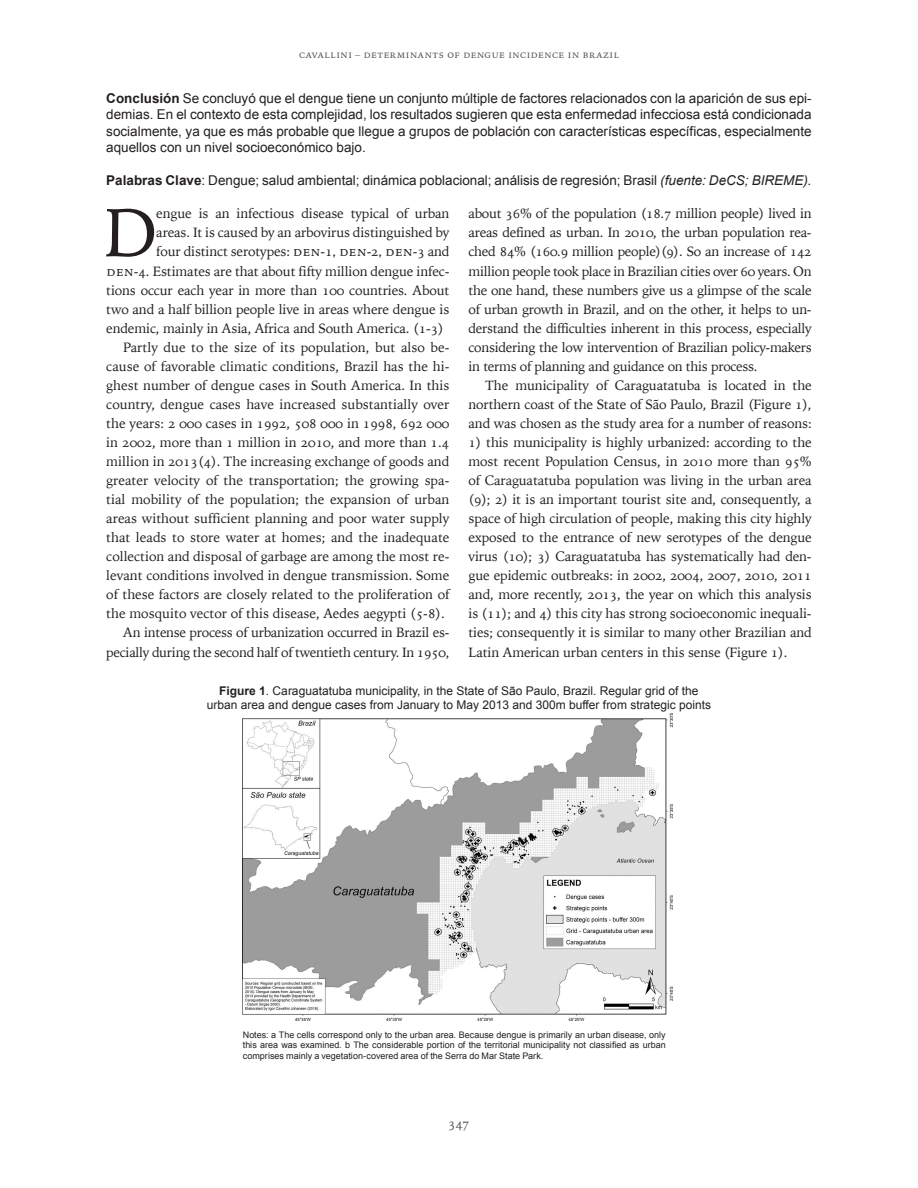
<style>
.page{position:relative;width:918px;height:1188px;background:#fff}
.page>*{position:absolute;margin:0;border:0;box-sizing:border-box;transform-origin:0 0}
.Parrafo_1_capitular{font:68.25px "Iowan Old Style";color:#231f20}
.Cuerpo_de_texto{font:13.5px/19px "Iowan Old Style";letter-spacing:-.02em;color:#231f20;text-align:justify}
.Resumen_Articulo{font:13.5px/16.5px "Arial";color:#231f20;text-align:justify}
.Parrafo_1_capitular-2{font:13.5px "Iowan Old Style";letter-spacing:-.01em;color:#231f20}
.t1{font:13.5px "Iowan Old Style";color:#57585a}
.Info_graficas{font:12px/14.4px "Arial";color:#231f20;text-align:center}
.t2{font:10.5px "Iowan Old Style";letter-spacing:.14em;color:#57585a}
.Pies_de_imagen{font:9px/10.8px "Arial";color:#231f20;text-align:justify}
.s1{font-weight:700}
.s2{font-style:italic}
</style>
<div class="page">
<img style="left:243px;top:714px;width:430px;height:307px">
<p class="t2" style="left:299px;top:45px;width:44px">Cavallini</p>
<p class="t2" style="left:355px;top:45px;width:50px">– Determinan</p>
<p class="t2" style="left:432px;top:45px;width:39px">ts of dengue</p>
<p class="t2" style="left:508px;top:45px;width:8px">incidence</p>
<p class="t2" style="left:568px;top:45px;width:53px">in Brazil</p>
<p class="Resumen_Articulo" style="left:106px;top:90px;width:707px"><span class="s1">Conclusión</span> Se concluyó que el dengue tiene un conjunto múltiple de factores relacionados con la aparición de sus epi&shy;demias. En el contexto de esta complejidad, los resultados sugieren que esta enfermedad infecciosa está condicionada socialmente, ya que es más probable que llegue a grupos de población con características específicas, especialmente aquellos con un nivel socioeconómico bajo.</p>
<p class="Resumen_Articulo" style="left:106px;top:172px;width:707px"><span class="s1">Palabras Clave</span>: Dengue; salud ambiental; dinámica poblacional; análisis de regresión; Brasil <span class="s2">(fuente: DeCS; BIREME).</span></p>
<p class="Parrafo_1_capitular" style="left:104px;top:172px;width:55px">D</p>
<p class="Parrafo_1_capitular-2" style="left:156px;top:202px;width:295px">engue is an infectious disease typical of urban</p>
<p class="Cuerpo_de_texto" style="left:469px;top:204px;width:345px">about 36% of the population (18.7 million people) lived in areas defined as urban. In 2010, the urban population rea&shy;ched 84% (160.9 million people)(9). So an increase of 142 million people took place in Brazilian cities over 60 years. On the one hand, these numbers give us a glimpse of the scale of urban growth in Brazil, and on the other, it helps to un&shy;derstand the difficulties inherent in this process, especially considering the low intervention of Brazilian policy-makers in terms of planning and guidance on this process.</p>
<p class="Cuerpo_de_texto" style="left:469px;top:375px;width:345px;text-indent:17px">The municipality of Caraguatatuba is located in the northern coast of the State of São Paulo, Brazil (Figure 1), and was chosen as the study area for a number of reasons:</p>
<p class="Cuerpo_de_texto" style="left:469px;top:432px;width:345px">1) this municipality is highly urbanized: according to the most recent Population Census, in 2010 more than 95% of Caraguatatuba population was living in the urban area (9); 2) it is an important tourist site and, consequently, a space of high circulation of people, making this city highly exposed to the entrance of new serotypes of the dengue virus (10); 3) Caraguatatuba has systematically had den&shy;gue epidemic outbreaks: in 2002, 2004, 2007, 2010, 2011 and, more recently, 2013, the year on which this analysis is (11); and 4) this city has strong socioeconomic inequali&shy;ties; consequently it is similar to many other Brazilian and Latin American urban centers in this sense (Figure 1).</p>
<p class="Info_graficas" style="left:207px;top:684px;width:506px"><span class="s1">Figure 1</span>. Caraguatatuba municipality, in the State of São Paulo, Brazil. Regular grid of the urban area and dengue cases from January to May 2013 and 300m buffer from strategic points</p>
<p class="Parrafo_1_capitular-2" style="left:156px;top:221px;width:295px">areas. It is caused by an arbovirus distinguished by</p>
<p class="Parrafo_1_capitular-2" style="left:156px;top:240px;width:295px">four distinct serotypes: DEN-1, DEN-2, DEN-3 and</p>
<p class="Parrafo_1_capitular-2" style="left:106px;top:259px;width:345px">DEN-4. Estimates are that about fifty million dengue infec-</p>
<p class="Parrafo_1_capitular-2" style="left:106px;top:278px;width:345px">tions occur each year in more than 100 countries. About</p>
<p class="Parrafo_1_capitular-2" style="left:106px;top:297px;width:345px">two and a half billion people live in areas where dengue is</p>
<p class="Parrafo_1_capitular-2" style="left:106px;top:316px;width:339px">endemic, mainly in Asia, Africa and South America. (1-3)</p>
<p class="Cuerpo_de_texto" style="left:106px;top:337px;width:345px;text-indent:17px">Partly due to the size of its population, but also be&shy;cause of favorable climatic conditions, Brazil has the hi&shy;ghest number of dengue cases in South America. In this country, dengue cases have increased substantially over the years: 2 000 cases in 1992, 508 000 in 1998, 692 000 in 2002, more than 1 million in 2010, and more than 1.4 million in 2013(4). The increasing exchange of goods and greater velocity of the transportation; the growing spa&shy;tial mobility of the population; the expansion of urban areas without sufficient planning and poor water supply that leads to store water at homes; and the inadequate collection and disposal of garbage are among the most re&shy;levant conditions involved in dengue transmission. Some of these factors are closely related to the proliferation of the mosquito vector of this disease, Aedes aegypti (5-8).</p>
<p class="Cuerpo_de_texto" style="left:106px;top:623px;width:345px;text-align:right">An intense process of urbanization occurred in Brazil es&shy;pecially during the second half of twentieth century. In 1950,</p>
<p class="Pies_de_imagen" style="left:243px;top:1029px;width:424px">Notes: a The cells correspond only to the urban area. Because dengue is primarily an urban disease, only this area was examined. b The considerable portion of the territorial municipality not classified as urban comprises mainly a vegetation-covered area of the Serra do Mar State Park.</p>
<p class="t1" style="left:448px;top:1111px;width:23px">347</p>
</div>
